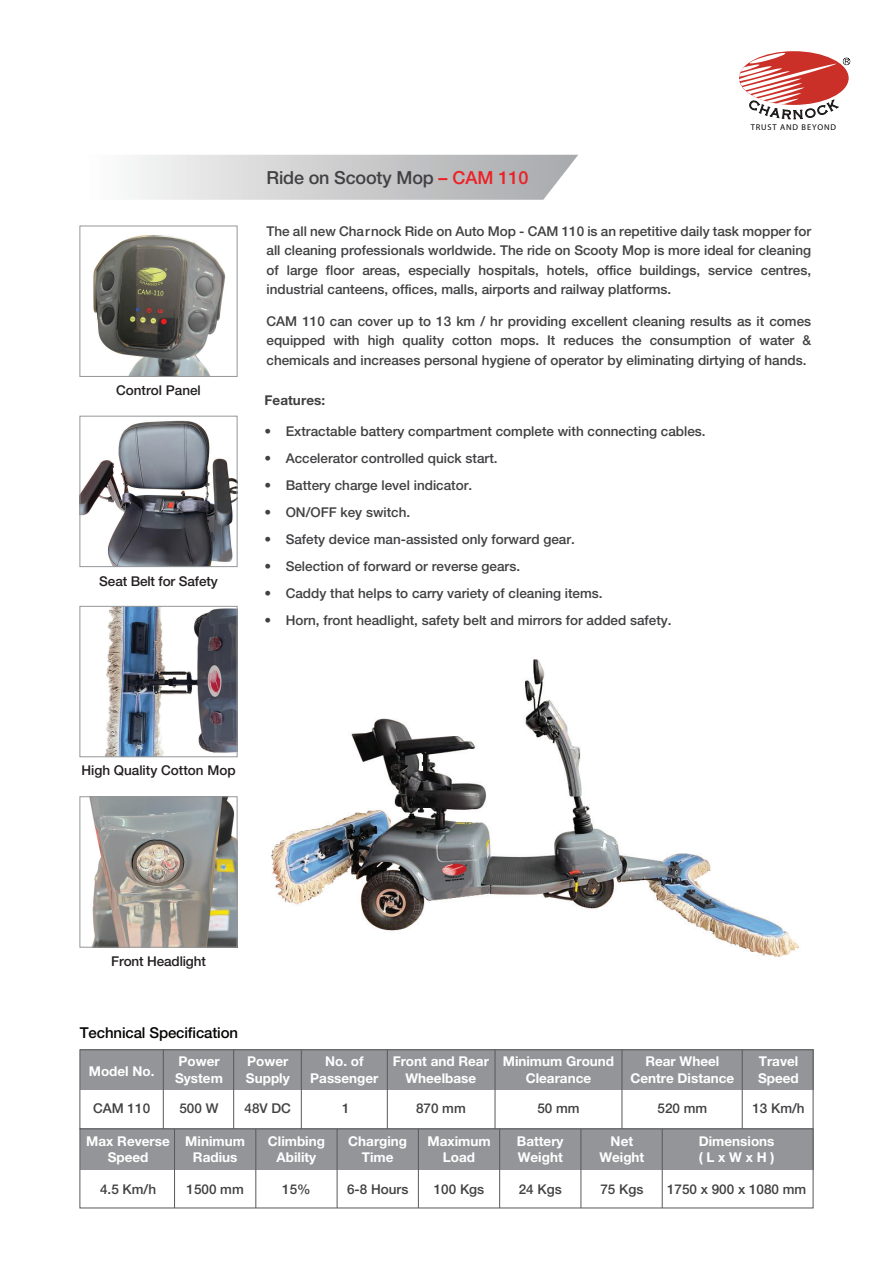
<style>
.page{position:relative;width:893px;height:1263px;background:#fff}
.page>*{position:absolute;margin:0;border:0;box-sizing:border-box;transform-origin:0 0}
.t1{font:500 18px "Helvetica Neue";letter-spacing:-.01em;color:#414042}
.t2{font:500 15px "Helvetica Neue";letter-spacing:-.01em;color:#050504}
.t3{font:500 13.5px/19.5px "Helvetica Neue";color:#414042;text-align:justify}
.t4{font:700 13.5px/16.2px "Helvetica Neue";color:#fff;text-align:center}
.t5{font:500 13.5px "Helvetica Neue";color:#231f20}
.t6{font:700 13.5px "Helvetica Neue";letter-spacing:.005em;color:#414042}
.t7{font:8.4px "Myriad Pro";letter-spacing:.1em;color:#050504}
.s1{color:#ed2026}
.s2{font-weight:300}
</style>
<div class="page">
<svg style="left:132px;top:155px;width:446px;height:45px"></svg>
<svg style="left:739px;top:52px;width:111px;height:68px"></svg>
<img style="left:105px;top:608px;width:131px;height:147px">
<div style="left:79px;top:606px;width:159px;height:151px;border:1px solid #949699"></div>
<img style="left:81px;top:420px;width:155px;height:145px">
<div style="left:79px;top:416px;width:159px;height:151px;border:1px solid #949699"></div>
<img style="left:89px;top:798px;width:147px;height:148px">
<div style="left:79px;top:796px;width:159px;height:152px;border:1px solid #949699"></div>
<img style="left:93px;top:235px;width:132px;height:140px">
<div style="left:79px;top:226px;width:159px;height:151px;border:1px solid #949699"></div>
<img style="left:271px;top:659px;width:529px;height:299px">
<div style="left:80px;top:1050px;width:733px;height:40px;background:#939598"></div>
<div style="left:79px;top:1049px;width:734px;height:80px;border:1px solid #58595b"></div>
<div style="left:80px;top:1129px;width:733px;height:40px;background:#939598"></div>
<div style="left:79px;top:1128px;width:734px;height:80px;border:1px solid #58595b"></div>
<hr style="left:163px;top:1050px;width:1px;height:79px;background:#58595b">
<hr style="left:233px;top:1050px;width:1px;height:79px;background:#58595b">
<hr style="left:387px;top:1050px;width:1px;height:79px;background:#58595b">
<hr style="left:301px;top:1050px;width:1px;height:79px;background:#58595b">
<hr style="left:495px;top:1050px;width:1px;height:79px;background:#58595b">
<hr style="left:174px;top:1129px;width:1px;height:79px;background:#58595b">
<hr style="left:255px;top:1129px;width:1px;height:79px;background:#58595b">
<hr style="left:337px;top:1129px;width:1px;height:79px;background:#58595b">
<hr style="left:418px;top:1129px;width:1px;height:79px;background:#58595b">
<hr style="left:499px;top:1129px;width:1px;height:79px;background:#58595b">
<hr style="left:742px;top:1050px;width:1px;height:79px;background:#58595b">
<hr style="left:662px;top:1129px;width:1px;height:79px;background:#58595b">
<hr style="left:621px;top:1050px;width:1px;height:79px;background:#58595b">
<hr style="left:580px;top:1129px;width:1px;height:79px;background:#58595b">
<h1 class="t1" style="left:267px;top:167px;width:264px">Ride on Scooty Mop <span class="s1">– CAM 110</span></h1>
<p class="t7" style="left:751px;top:122px;width:87px">TRUST AND BEYOND</p>
<p class="t5" style="left:116px;top:382px;width:86px">Control Panel</p>
<p class="t5" style="left:99px;top:573px;width:120px">Seat Belt for Safety</p>
<p class="t3" style="left:267px;top:221px;width:546px">The all new Charnock Ride on Auto Mop - CAM 110 is an repetitive daily task mopper for all cleaning professionals worldwide. The ride on Scooty Mop is more ideal for cleaning of large floor areas, especially hospitals, hotels, office buildings, service centres, industrial canteens, offices, malls, airports and railway platforms.</p>
<p class="t3" style="left:267px;top:311px;width:546px">CAM 110 can cover up to 13 km / hr providing excellent cleaning results as it comes equipped with high quality cotton mops. It reduces the consumption of water &amp; chemicals and increases personal hygiene of operator by eliminating dirtying of hands.</p>
<p class="t6" style="left:264px;top:391px;width:62px">Features:</p>
<p class="t3" style="left:264px;top:421px;width:443px"><span class="s2">•</span> Extractable battery compartment complete with connecting cables.</p>
<p class="t3" style="left:264px;top:448px;width:235px">• Accelerator controlled quick start.</p>
<p class="t3" style="left:264px;top:475px;width:209px">• Battery charge level indicator.</p>
<p class="t3" style="left:264px;top:502px;width:147px">• ON/OFF key switch.</p>
<p class="t3" style="left:264px;top:529px;width:312px">• Safety device man-assisted only forward gear.</p>
<p class="t3" style="left:264px;top:556px;width:257px">• Selection of forward or reverse gears.</p>
<p class="t3" style="left:264px;top:583px;width:340px">• Caddy that helps to carry variety of cleaning items.</p>
<p class="t3" style="left:264px;top:610px;width:409px">• Horn, front headlight, safety belt and mirrors for added safety.</p>
<p class="t5" style="left:81px;top:762px;width:156px">High Quality Cotton Mop</p>
<p class="t5" style="left:111px;top:953px;width:96px">Front Headlight</p>
<p class="t2" style="left:80px;top:1024px;width:160px">Technical Specification</p>
<p class="t4" style="left:310px;top:1053px;width:70px">No. of<br>Passenger</p>
<p class="t4" style="left:393px;top:1053px;width:98px">Front and Rear<br>Wheelbase</p>
<p class="t4" style="left:503px;top:1053px;width:113px">Minimum Ground<br>Clearance</p>
<p class="t4" style="left:630px;top:1053px;width:106px">Rear Wheel<br>Centre Distance</p>
<p class="t4" style="left:758px;top:1053px;width:42px;text-align:left">Travel<br>Speed</p>
<p class="t4" style="left:175px;top:1053px;width:49px;text-align:left">Power<br>System</p>
<p class="t4" style="left:246px;top:1053px;width:45px;text-align:left">Power<br>Supply</p>
<p class="t3" style="left:245px;top:1099px;width:48px">48V DC</p>
<p class="t4" style="left:89px;top:1062px;width:67px">Model No.</p>
<p class="t3" style="left:93px;top:1099px;width:59px">CAM 110</p>
<p class="t3" style="left:342px;top:1099px;width:9px">1</p>
<p class="t3" style="left:416px;top:1099px;width:51px">870 mm</p>
<p class="t3" style="left:537px;top:1099px;width:44px">50 mm</p>
<p class="t3" style="left:657px;top:1099px;width:51px">520 mm</p>
<p class="t3" style="left:752px;top:1099px;width:54px">13 Km/h</p>
<p class="t3" style="left:179px;top:1099px;width:41px">500 W</p>
<p class="t4" style="left:86px;top:1133px;width:85px">Max Reverse<br>Speed</p>
<p class="t3" style="left:100px;top:1179px;width:58px">4.5 Km/h</p>
<p class="t4" style="left:268px;top:1133px;width:59px">Climbing<br>Ability</p>
<p class="t3" style="left:282px;top:1179px;width:30px">15%</p>
<p class="t3" style="left:667px;top:1179px;width:141px">1750 x 900 x 1080 mm</p>
<p class="t4" style="left:348px;top:1133px;width:60px">Charging<br>Time</p>
<p class="t3" style="left:347px;top:1179px;width:63px">6-8 Hours</p>
<p class="t4" style="left:427px;top:1133px;width:65px">Maximum<br>Load</p>
<p class="t4" style="left:517px;top:1133px;width:48px;text-align:left">Battery<br>Weight</p>
<p class="t4" style="left:699px;top:1133px;width:77px;text-align:left">Dimensions ( L x W x H )</p>
<p class="t4" style="left:185px;top:1133px;width:61px">Minimum<br>Radius</p>
<p class="t4" style="left:599px;top:1133px;width:46px">Net<br>Weight</p>
<p class="t3" style="left:434px;top:1179px;width:52px">100 Kgs</p>
<p class="t3" style="left:519px;top:1179px;width:45px">24 Kgs</p>
<p class="t3" style="left:187px;top:1179px;width:59px">1500 mm</p>
<p class="t3" style="left:600px;top:1179px;width:45px">75 Kgs</p>
</div>
